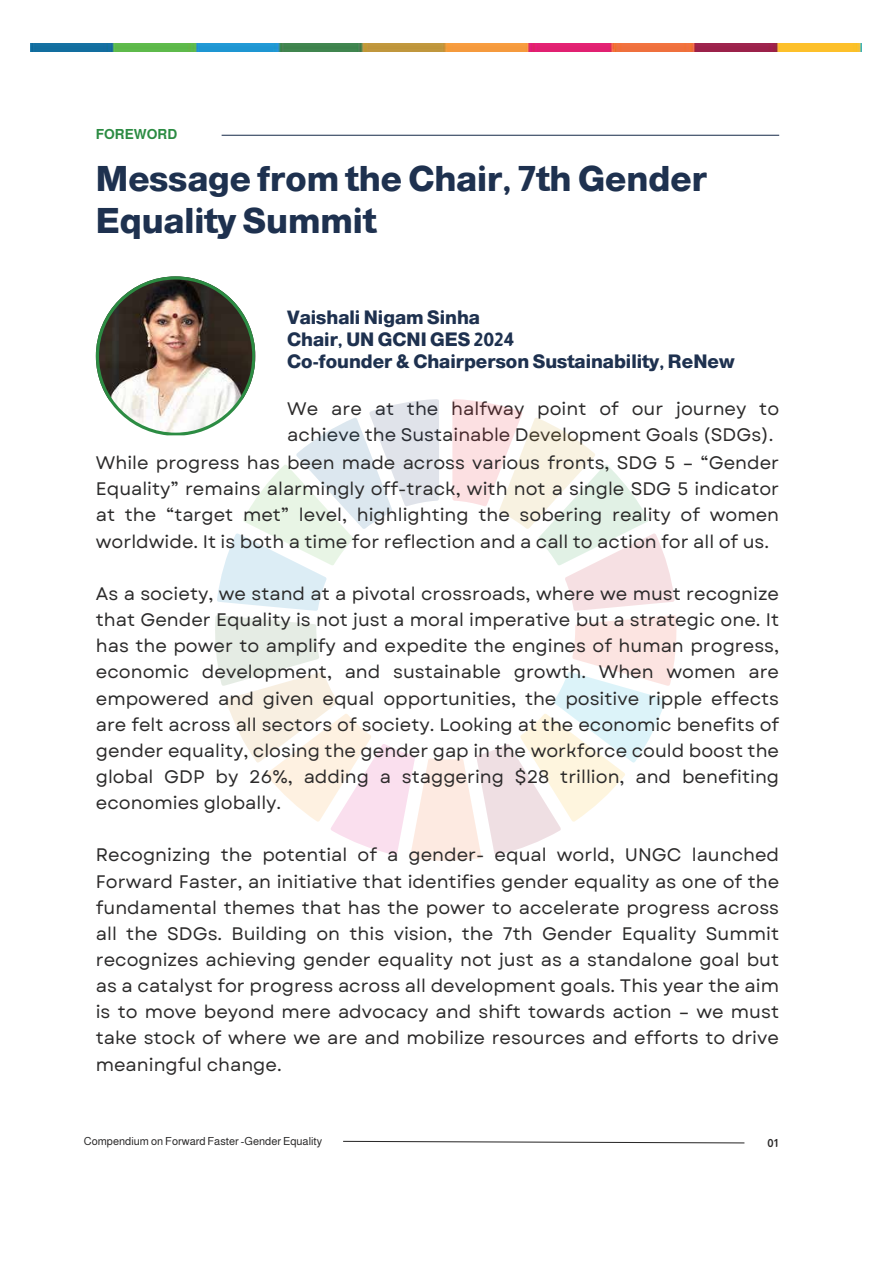
<style>
.page{position:relative;width:893px;height:1263px;background:#fff}
.page>*{position:absolute;margin:0;border:0;box-sizing:border-box;transform-origin:0 0}
.t1{font:800 34.8px/41.8px "Almarai";color:#1e314f}
.t2{font:800 18.9px/21.9px "Almarai";color:#1e314f}
.t3{font:18.15px/26.1px "Garet";color:#2b2a2a;text-align:justify}
.t4{font:700 13.95px "Almarai";color:#2c8c43}
.t5{font:11.1px "Almarai";color:#2b2a2a}
.t6{font:700 11.1px "Almarai";color:#2b2a2a}
</style>
<div class="page">
<img style="left:31px;top:44px;width:830px;height:7px">
<svg style="left:343px;top:1140px;width:402px;height:4px"></svg>
<hr style="left:221px;top:135px;width:558px;height:1px;background:#1e314f">
<svg style="left:96px;top:276px;width:581px;height:585px"></svg>
<p class="t4" style="left:96px;top:124px;width:83px">FOREWORD</p>
<h1 class="t1" style="left:96px;top:159px;width:612px">Message from the Chair, 7th Gender<br>Equality Summit</h1>
<p class="t2" style="left:287px;top:307px;width:449px">Vaishali Nigam Sinha<br>Chair, UN GCNI GES 2024<br>Co-founder &amp; Chairperson Sustainability, ReNew</p>
<p class="t3" style="left:287px;top:396px;width:493px">We are at the halfway point of our journey to achieve the Sustainable Development Goals (SDGs).</p>
<p class="t3" style="left:96px;top:450px;width:684px">While progress has been made across various fronts, SDG 5 – “Gender Equality” remains alarmingly off-track, with not a single SDG 5 indicator at the “target met” level, highlighting the sobering reality of women worldwide. It is both a time for reflection and a call to action for all of us.</p>
<p class="t3" style="left:96px;top:581px;width:684px">As a society, we stand at a pivotal crossroads, where we must recognize that Gender Equality is not just a moral imperative but a strategic one. It has the power to amplify and expedite the engines of human progress, economic development, and sustainable growth. When women are empowered and given equal opportunities, the positive ripple effects are felt across all sectors of society. Looking at the economic benefits of gender equality, closing the gender gap in the workforce could boost the global GDP by 26%, adding a staggering $28 trillion, and benefiting economies globally.</p>
<p class="t3" style="left:96px;top:843px;width:685px">Recognizing the potential of a gender- equal world, UNGC launched Forward Faster, an initiative that identifies gender equality as one of the fundamental themes that has the power to accelerate progress across all the SDGs. Building on this vision, the 7th Gender Equality Summit recognizes achieving gender equality not just as a standalone goal but as a catalyst for progress across all development goals. This year the aim is to move beyond mere advocacy and shift towards action – we must take stock of where we are and mobilize resources and efforts to drive meaningful change.</p>
<p class="t5" style="left:84px;top:1133px;width:240px">Compendium on Forward Faster -Gender Equality</p>
<p class="t6" style="left:767px;top:1134px;width:12px">01</p>
</div>
